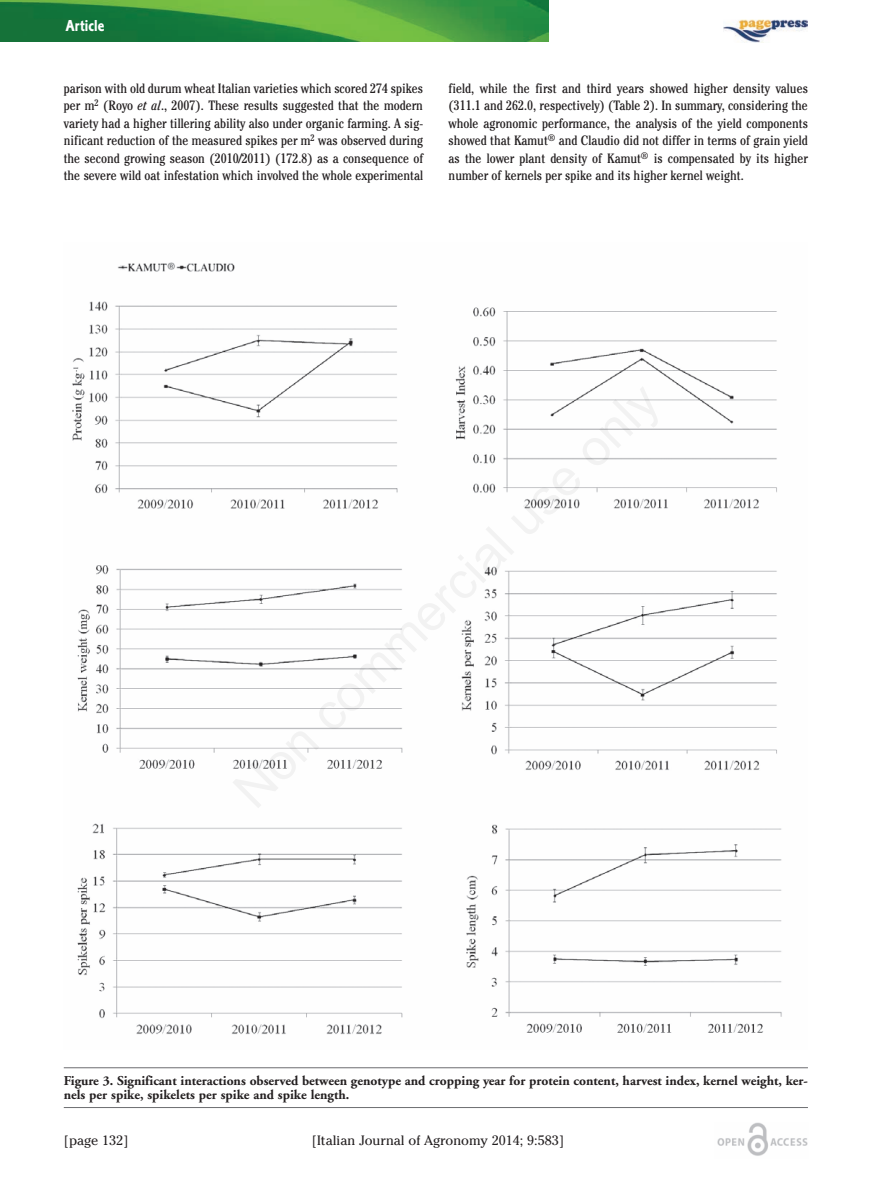
<style>
.page{position:relative;width:893px;height:1191px;background:#fff}
.page>*{position:absolute;margin:0;border:0;box-sizing:border-box;transform-origin:0 0}
.t1{font:16.5px "Corinthian Bold Condensed Plain";color:#fff}
.t2{font:condensed 13.5px/17.4px "Cheltenham";color:#231f20;text-align:justify}
.t3{font:700 13.5px/13.5px "Adobe Garamond";color:#231f20}
.t4{font:13.5px "Cheltenham";color:#231f20}
.s1{font-style:italic}
</style>
<div class="page">
<img style="left:0;top:0;width:549px;height:41px">
<img style="left:717px;top:1123px;width:91px;height:33px">
<img style="left:723px;top:19px;width:84px;height:24px">
<hr style="left:64px;top:1067px;width:744px;height:1px;background:#6c6d70">
<hr style="left:64px;top:1107px;width:744px;height:1px;background:#6c6d70">
<img style="left:72px;top:262px;width:710px;height:773px">
<p class="t1" style="left:66px;top:20px;width:40px">Article</p>
<p class="t2" style="left:64px;top:81px;width:361px">parison with old durum wheat Italian varieties which scored 274 spikes per m<sup>2</sup> (Royo <span class="s1">et al</span>., 2007). These results suggested that the modern variety had a higher tillering ability also under organic farming. A sig&shy;nificant reduction of the measured spikes per m<sup>2</sup> was observed during the second growing season (2010/2011) (172.8) as a consequence of the severe wild oat infestation which involved the whole experimental</p>
<p class="t2" style="left:449px;top:81px;width:361px">field, while the first and third years showed higher density values (311.1 and 262.0, respectively) (Table 2). In summary, considering the whole agronomic performance, the analysis of the yield components showed that Kamut<sup>®</sup> and Claudio did not differ in terms of grain yield as the lower plant density of Kamut<sup>®</sup> is compensated by its higher number of kernels per spike and its higher kernel weight.</p>
<p class="t3" style="left:64px;top:1075px;width:746px">Figure 3. Significant interactions observed between genotype and cropping year for protein content, harvest index, kernel weight, ker&shy;nels per spike, spikelets per spike and spike length.</p>
<p class="t4" style="left:64px;top:1132px;width:66px">[page 132]</p>
<p class="t4" style="left:312px;top:1132px;width:254px">[Italian Journal of Agronomy 2014; 9:583]</p>
</div>
